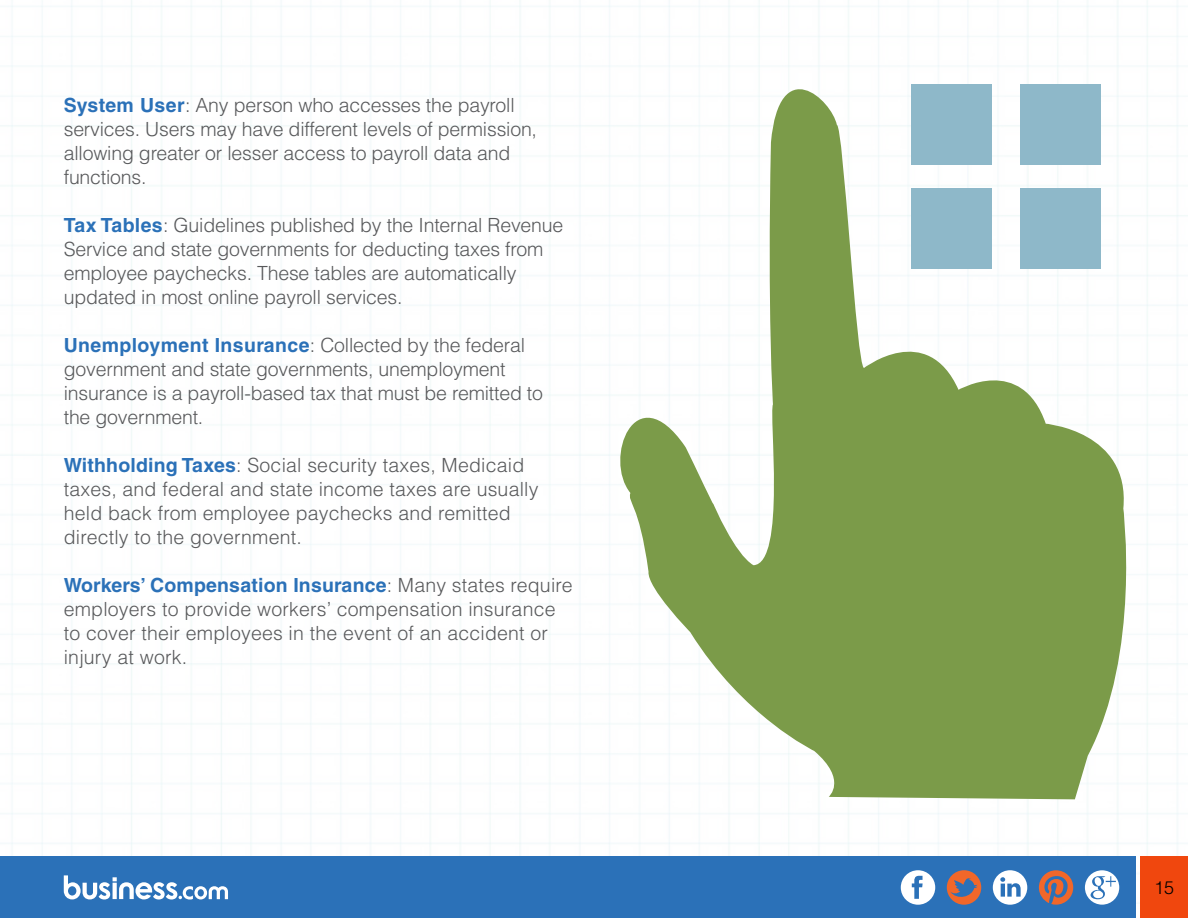
<style>
.page{position:relative;width:1188px;height:918px;background:#fff}
.page>*{position:absolute;margin:0;border:0;box-sizing:border-box;transform-origin:0 0}
.t1{font:300 19.5px/24px "Helvetica LT Std";letter-spacing:-.01em;color:#58595b}
.t2{font:300 19.5px/24px "Helvetica LT Std";letter-spacing:.01em;color:#58595b}
.t3{font:300 18px "Helvetica LT Std";color:#000}
.s1{font-weight:700;color:#2b71b8}
</style>
<div class="page">
<img style="left:0;top:0;width:1188px;height:918px">
<div style="left:0;top:857px;width:1135px;height:61px;background:#2b71b8"></div>
<svg style="left:64px;top:875px;width:164px;height:25px"></svg>
<svg style="left:901px;top:870px;width:34px;height:35px"></svg>
<svg style="left:947px;top:870px;width:34px;height:35px"></svg>
<svg style="left:993px;top:870px;width:34px;height:35px"></svg>
<div style="left:1140px;top:857px;width:48px;height:61px;background:#f0470e"></div>
<svg style="left:1085px;top:870px;width:34px;height:35px"></svg>
<svg style="left:1039px;top:870px;width:34px;height:35px"></svg>
<svg style="left:603px;top:51px;width:538px;height:748px"></svg>
<div style="left:911px;top:84px;width:81px;height:81px;background:#8eb8c9"></div>
<div style="left:1020px;top:84px;width:81px;height:81px;background:#8eb8c9"></div>
<div style="left:911px;top:188px;width:81px;height:81px;background:#8eb8c9"></div>
<div style="left:1020px;top:188px;width:81px;height:81px;background:#8eb8c9"></div>
<p class="t1" style="left:64px;top:93px;width:475px"><span class="s1">System User</span>: Any person who accesses the payroll services. Users may have different levels of permission, allowing greater or lesser access to payroll data and functions.</p>
<p class="t1" style="left:64px;top:213px;width:501px"><span class="s1">Tax Tables</span>: Guidelines published by the Internal Revenue Service and state governments for deducting taxes from employee paychecks. These tables are automatically updated in most online payroll services.</p>
<p class="t1" style="left:64px;top:333px;width:481px"><span class="s1">Unemployment Insurance</span>: Collected by the federal government and state governments, unemployment insurance is a payroll-based tax that must be remitted to the government.</p>
<p class="t2" style="left:64px;top:453px;width:476px"><span class="s1">Withholding Taxes</span>: Social security taxes, Medicaid taxes, and federal and state income taxes are usually held back from employee paychecks and remitted directly to the government.</p>
<p class="t2" style="left:64px;top:573px;width:510px"><span class="s1">Workers’ Compensation Insurance</span>: Many states require employers to provide workers’ compensation insurance to cover their employees in the event of an accident or injury at work.</p>
<p class="t3" style="left:1154px;top:876px;width:22px">15</p>
</div>
